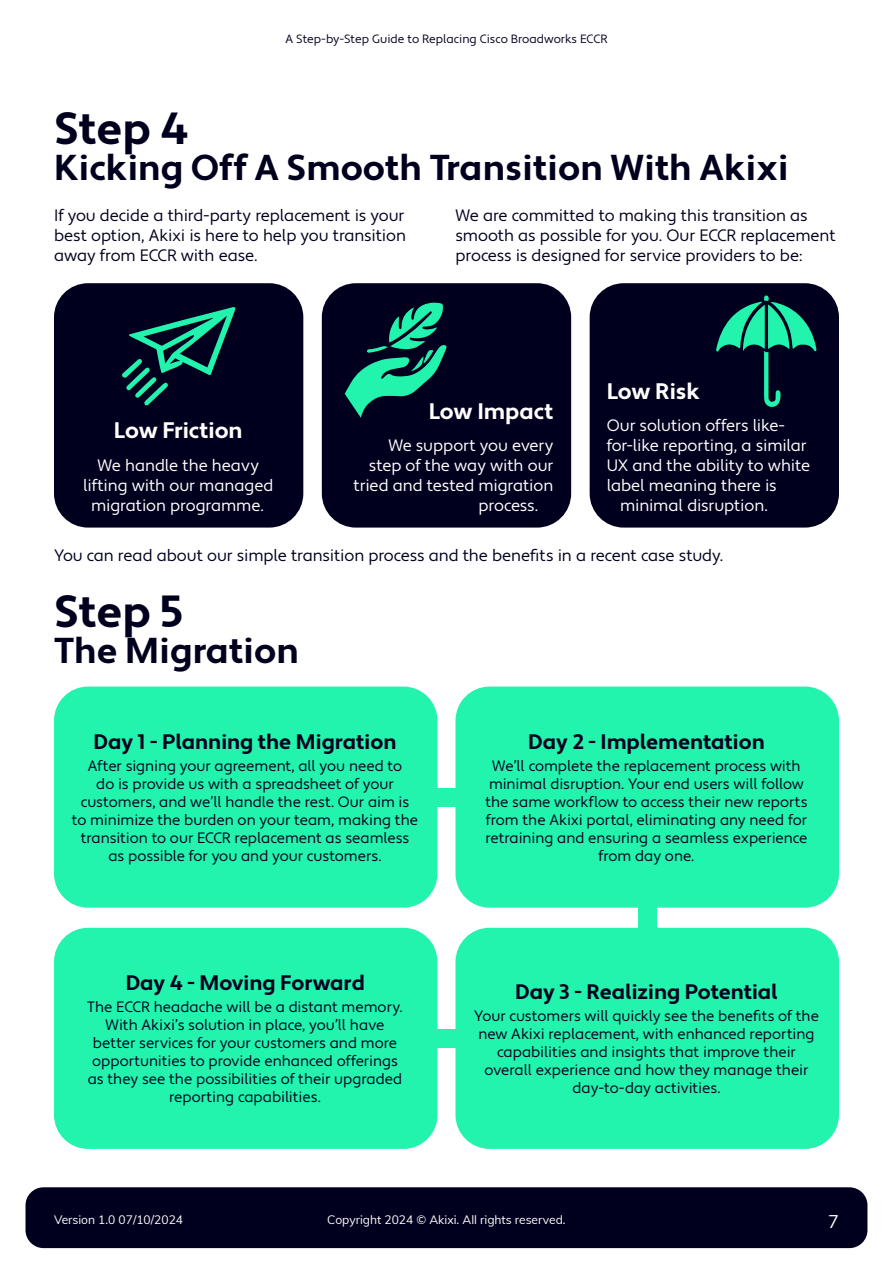
<style>
.page{position:relative;width:893px;height:1263px;background:#fff}
.page>*{position:absolute;margin:0;border:0;box-sizing:border-box;transform-origin:0 0}
.Section_Heading{font:700 45px "Apertura";color:#00001e}
.Section_Heading-2{font:700 36px "Apertura";color:#00001e}
.Body_Content{font:700 22.5px "Apertura";letter-spacing:-.005em;color:#fff}
.Body_Content-2{font:700 21px "Apertura";letter-spacing:-.01em;color:#00001e}
.t1{font:18px "Muli";color:#fff}
.Body_Content-3{font:16.5px/19.8px "Apertura";letter-spacing:-.01em;color:#00001e;text-align:justify}
.Body_Content-4{font:16.5px/19.8px "Apertura";letter-spacing:-.01em;color:#fff;text-align:center}
.Body_Content-5{font:15px/18px "Apertura";letter-spacing:-.005em;color:#00001e;text-align:center}
.t2{font:12px "Muli";color:#fff}
.t3{font:12px "Apertura";color:#00001e}
</style>
<div class="page">
<div style="left:26px;top:1187px;width:841px;height:61px;background:#00001e;border-radius:18px"></div>
<div style="left:54px;top:686px;width:383px;height:222px;background:#22f4ad;border-radius:34px"></div>
<div style="left:455px;top:928px;width:384px;height:221px;background:#22f4ad;border-radius:34px"></div>
<div style="left:455px;top:686px;width:384px;height:222px;background:#22f4ad;border-radius:34px"></div>
<div style="left:54px;top:928px;width:383px;height:221px;background:#22f4ad;border-radius:34px"></div>
<div style="left:322px;top:283px;width:249px;height:245px;background:#00001e;border-radius:34px"></div>
<svg style="left:345px;top:302px;width:102px;height:116px"></svg>
<div style="left:54px;top:283px;width:249px;height:245px;background:#00001e;border-radius:34px"></div>
<svg style="left:122px;top:307px;width:113px;height:99px"></svg>
<div style="left:590px;top:283px;width:249px;height:245px;background:#00001e;border-radius:34px"></div>
<svg style="left:716px;top:295px;width:100px;height:112px"></svg>
<svg style="left:437px;top:788px;width:18px;height:18px"></svg>
<svg style="left:437px;top:1029px;width:18px;height:19px"></svg>
<svg style="left:638px;top:908px;width:18px;height:20px"></svg>
<p class="t3" style="left:285px;top:31px;width:324px">A Step-by-Step Guide to Replacing Cisco Broadworks ECCR</p>
<p class="Section_Heading" style="left:54px;top:102px;width:136px">Step 4</p>
<p class="Section_Heading-2" style="left:54px;top:146px;width:736px">Kicking Off A Smooth Transition With Akixi</p>
<p class="Body_Content-3" style="left:54px;top:206px;width:353px">If you decide a third-party replacement is your best option, Akixi is here to help you transition away from ECCR with ease.</p>
<p class="Body_Content-3" style="left:455px;top:206px;width:382px;text-align:left">We are committed to making this transition as smooth as possible for you. Our ECCR replacement process is designed for service providers to be:</p>
<p class="Body_Content" style="left:114px;top:417px;width:130px">Low Friction</p>
<p class="Body_Content-4" style="left:83px;top:456px;width:192px">We handle the heavy lifting with our managed migration programme.</p>
<p class="Body_Content" style="left:429px;top:397px;width:126px">Low Impact</p>
<p class="Body_Content-4" style="left:388px;top:436px;width:166px">We support you every</p>
<p class="Body_Content-4" style="left:369px;top:456px;width:186px">step of the way with our</p>
<p class="Body_Content-4" style="left:354px;top:476px;width:201px">tried and tested migration</p>
<p class="Body_Content-4" style="left:479px;top:495px;width:61px">process.</p>
<p class="Body_Content" style="left:607px;top:377px;width:95px">Low Risk</p>
<p class="Body_Content-4" style="left:607px;top:416px;width:180px">Our solution offers like-</p>
<p class="Body_Content-4" style="left:607px;top:436px;width:202px">for-like reporting, a similar</p>
<p class="Body_Content-4" style="left:607px;top:456px;width:205px">UX and the ability to white</p>
<p class="Body_Content-4" style="left:607px;top:476px;width:172px">label meaning there is</p>
<p class="Body_Content-4" style="left:620px;top:495px;width:149px">minimal disruption.</p>
<p class="Body_Content-3" style="left:54px;top:546px;width:671px">You can read about our simple transition process and the benefits in a recent case study.</p>
<p class="Section_Heading" style="left:54px;top:584px;width:131px">Step 5</p>
<p class="Section_Heading-2" style="left:54px;top:629px;width:246px">The Migration</p>
<p class="Body_Content-2" style="left:94px;top:729px;width:304px">Day 1 - Planning the Migration</p>
<p class="Body_Content-5" style="left:72px;top:757px;width:348px">After signing your agreement, all you need to<br>do is provide us with a spreadsheet of your customers, and we’ll handle the rest. Our aim is to minimize the burden on your team, making the transition to our ECCR replacement as seamless as possible for you and your customers.</p>
<p class="Body_Content-2" style="left:126px;top:970px;width:240px">Day 4 - Moving Forward</p>
<p class="Body_Content-5" style="left:87px;top:999px;width:317px">The ECCR headache will be a distant memory.<br>With Akixi’s solution in place, you’ll have better services for your customers and more opportunities to provide enhanced offerings as they see the possibilities of their upgraded reporting capabilities.</p>
<p class="Body_Content-2" style="left:528px;top:729px;width:238px">Day 2 - Implementation</p>
<p class="Body_Content-5" style="left:485px;top:757px;width:324px">We’ll complete the replacement process with minimal disruption. Your end users will follow the same workflow to access their new reports from the Akixi portal, eliminating any need for retraining and ensuring a seamless experience from day one.</p>
<p class="Body_Content-2" style="left:515px;top:979px;width:264px">Day 3 - Realizing Potential</p>
<p class="Body_Content-5" style="left:474px;top:1008px;width:346px">Your customers will quickly see the benefits of the new Akixi replacement, with enhanced reporting capabilities and insights that improve their overall experience and how they manage their day-to-day activities.</p>
<p class="t2" style="left:54px;top:1211px;width:131px">Version 1.0 07/10/2024</p>
<p class="t2" style="left:327px;top:1211px;width:240px">Copyright 2024 © Akixi. All rights reserved.</p>
<p class="t1" style="left:828px;top:1208px;width:12px">7</p>
</div>
